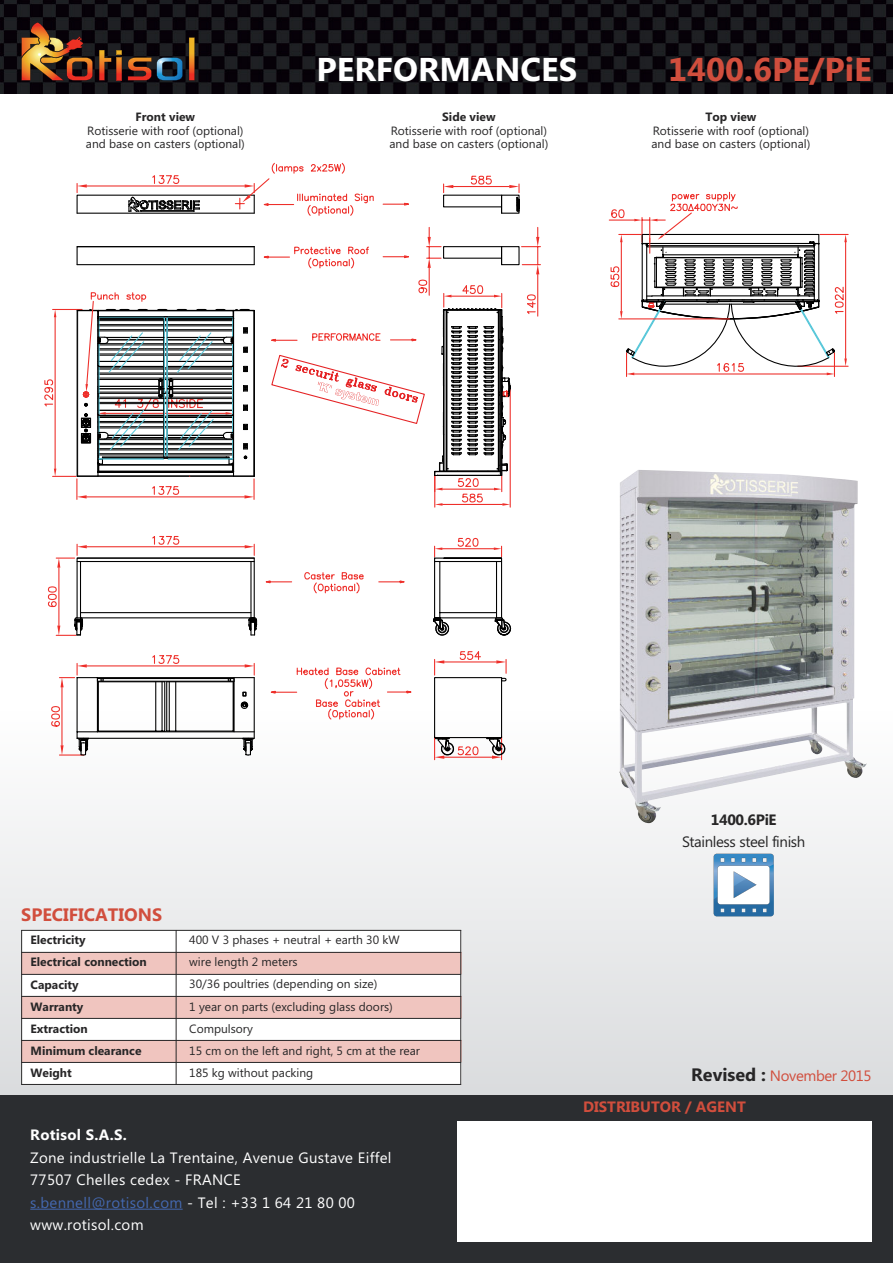
<style>
.page{position:relative;width:893px;height:1263px;background:#fff}
.page>*{position:absolute;margin:0;border:0;box-sizing:border-box;transform-origin:0 0}
.t1{font:700 33px "Microsoft Tai Le";color:#fff}
.t2{font:700 33px "Microsoft Tai Le";color:#d14e3d}
.t3{font:700 18px "Microsoft Tai Le";color:#d14e3d}
.t4{font:15px/22.5px "Microsoft Tai Le";letter-spacing:.02em;color:#fff}
.t5{font:700 15px/31px "Microsoft Tai Le";color:#d14e3d}
.t6{font:15px "Microsoft Tai Le";letter-spacing:-.025em;color:#272627}
.t7{font:700 15px "Microsoft Tai Le";letter-spacing:.02em;color:#fff}
.t8{font:700 15px "Microsoft Tai Le";letter-spacing:-.025em;color:#272627}
.t9{font:12px/13.5px "Microsoft Tai Le";color:#272627}
.t10{font:700 12px "Microsoft Tai Le";color:#272627}
.s1{color:#4468af}
.s2{font-size:18px;color:#272627}
.s3{font-weight:400}
</style>
<div class="page">
<div style="left:0;top:706px;width:893px;height:389px;background:linear-gradient(to bottom,#fefefe,#dadcde)"></div>
<img style="left:0;top:0;width:893px;height:94px">
<svg style="left:189px;top:37px;width:6px;height:44px"></svg>
<svg style="left:128px;top:57px;width:55px;height:24px"></svg>
<svg style="left:99px;top:50px;width:23px;height:31px"></svg>
<svg style="left:21px;top:22px;width:72px;height:59px;background:#724524"></svg>
<hr style="left:434px;top:475px;width:1px;height:32px;background:#ee2f2a">
<hr style="left:510px;top:387px;width:1px;height:120px;background:#ee2f2a">
<hr style="left:453px;top:186px;width:56px;height:1px;background:#ee2f2a">
<hr style="left:87px;top:665px;width:158px;height:1px;background:#ee2f2a">
<svg style="left:249px;top:663px;width:6px;height:12px"></svg>
<hr style="left:61px;top:687px;width:2px;height:58px;background:#ee2f2a">
<svg style="left:59px;top:663px;width:28px;height:24px"></svg>
<svg style="left:50px;top:706px;width:11px;height:21px"></svg>
<hr style="left:444px;top:757px;width:48px;height:1px;background:#ee2f2a">
<hr style="left:444px;top:661px;width:52px;height:1px;background:#ee2f2a">
<svg style="left:434px;top:659px;width:10px;height:16px"></svg>
<svg style="left:459px;top:651px;width:22px;height:9px"></svg>
<hr style="left:537px;top:274px;width:1px;height:42px;background:#ee2f2a">
<svg style="left:522px;top:227px;width:18px;height:47px"></svg>
<svg style="left:527px;top:294px;width:9px;height:20px"></svg>
<svg style="left:304px;top:572px;width:60px;height:22px"></svg>
<svg style="left:433px;top:537px;width:79px;height:99px"></svg>
<div style="left:501px;top:246px;width:19px;height:19px;border:1px solid #000"></div>
<svg style="left:509px;top:183px;width:11px;height:29px"></svg>
<svg style="left:443px;top:175px;width:60px;height:33px"></svg>
<div style="left:501px;top:195px;width:19px;height:19px;border:1px solid #000"></div>
<svg style="left:378px;top:580px;width:27px;height:4px"></svg>
<svg style="left:382px;top:202px;width:27px;height:4px"></svg>
<div style="left:434px;top:677px;width:68px;height:61px;border:1px solid #000"></div>
<svg style="left:486px;top:736px;width:20px;height:24px"></svg>
<svg style="left:434px;top:736px;width:45px;height:24px"></svg>
<svg style="left:496px;top:659px;width:11px;height:23px"></svg>
<svg style="left:47px;top:543px;width:246px;height:93px"></svg>
<hr style="left:77px;top:677px;width:177px;height:1px;background:#000">
<hr style="left:77px;top:738px;width:177px;height:1px;background:#000">
<hr style="left:77px;top:731px;width:177px;height:1px;background:#000">
<hr style="left:77px;top:678px;width:1px;height:60px;background:#000">
<hr style="left:98px;top:682px;width:1px;height:49px;background:#000">
<hr style="left:97px;top:678px;width:1px;height:54px;background:#000">
<hr style="left:164px;top:682px;width:1px;height:49px;background:#000">
<hr style="left:162px;top:682px;width:1px;height:49px;background:#000">
<hr style="left:155px;top:682px;width:1px;height:49px;background:#000">
<hr style="left:98px;top:730px;width:67px;height:2px;background:#000">
<svg style="left:59px;top:737px;width:30px;height:19px"></svg>
<hr style="left:254px;top:678px;width:1px;height:60px;background:#000">
<hr style="left:233px;top:682px;width:1px;height:49px;background:#000">
<hr style="left:234px;top:678px;width:1px;height:54px;background:#000">
<hr style="left:166px;top:682px;width:1px;height:49px;background:#000">
<hr style="left:169px;top:682px;width:1px;height:49px;background:#000">
<hr style="left:175px;top:682px;width:1px;height:49px;background:#000">
<hr style="left:167px;top:730px;width:66px;height:2px;background:#000">
<svg style="left:242px;top:737px;width:12px;height:18px"></svg>
<div style="left:97px;top:678px;width:138px;height:4px;border:1px solid #000"></div>
<svg style="left:100px;top:677px;width:5px;height:5px"></svg>
<svg style="left:137px;top:536px;width:112px;height:172px"></svg>
<svg style="left:76px;top:162px;width:298px;height:54px"></svg>
<svg style="left:262px;top:667px;width:158px;height:53px"></svg>
<svg style="left:44px;top:227px;width:467px;height:279px"></svg>
<svg style="left:609px;top:191px;width:239px;height:185px"></svg>
<div style="left:0;top:1095px;width:893px;height:168px;background:#2b2d30"></div>
<hr style="left:30px;top:1209px;width:153px;height:1px;background:#4468af">
<div style="left:457px;top:1121px;width:415px;height:121px;background:#fff"></div>
<svg style="left:714px;top:854px;width:60px;height:62px"></svg>
<img style="left:619px;top:470px;width:248px;height:353px">
<div style="left:21px;top:930px;width:155px;height:22px;background:#fff"></div>
<div style="left:176px;top:930px;width:285px;height:22px;background:#fff"></div>
<div style="left:21px;top:952px;width:155px;height:22px;background:#f0c5bf"></div>
<div style="left:176px;top:952px;width:285px;height:22px;background:#f0c5bf"></div>
<div style="left:21px;top:974px;width:155px;height:22px;background:#fff"></div>
<div style="left:176px;top:974px;width:285px;height:22px;background:#fff"></div>
<div style="left:21px;top:996px;width:155px;height:22px;background:#f0c5bf"></div>
<div style="left:176px;top:996px;width:285px;height:22px;background:#f0c5bf"></div>
<div style="left:21px;top:1018px;width:155px;height:22px;background:#fff"></div>
<div style="left:176px;top:1018px;width:285px;height:22px;background:#fff"></div>
<div style="left:21px;top:1040px;width:155px;height:22px;background:#f0c5bf"></div>
<div style="left:176px;top:1040px;width:285px;height:22px;background:#f0c5bf"></div>
<div style="left:21px;top:1062px;width:155px;height:23px;background:#fff"></div>
<div style="left:176px;top:1062px;width:285px;height:23px;background:#fff"></div>
<hr style="left:21px;top:930px;width:1px;height:155px;background:#272627">
<hr style="left:176px;top:930px;width:1px;height:155px;background:#272627">
<hr style="left:460px;top:930px;width:1px;height:155px;background:#272627">
<hr style="left:21px;top:930px;width:440px;height:1px;background:#272627">
<hr style="left:21px;top:952px;width:440px;height:1px;background:#272627">
<hr style="left:21px;top:974px;width:440px;height:1px;background:#272627">
<hr style="left:21px;top:996px;width:440px;height:1px;background:#272627">
<hr style="left:21px;top:1018px;width:440px;height:1px;background:#272627">
<hr style="left:21px;top:1040px;width:440px;height:1px;background:#272627">
<hr style="left:21px;top:1062px;width:440px;height:1px;background:#272627">
<hr style="left:21px;top:1084px;width:440px;height:1px;background:#272627">
<p class="t10" style="left:136px;top:110px;width:61px">Front view</p>
<p class="t9" style="left:86px;top:124px;width:160px">Rotisserie with roof (optional) and base on casters (optional)</p>
<h1 class="t1" style="left:317px;top:50px;width:262px">PERFORMANCES</h1>
<h1 class="t2" style="left:668px;top:50px;width:205px">1400.6PE/PiE</h1>
<p class="t10" style="left:442px;top:110px;width:55px">Side view</p>
<p class="t9" style="left:389px;top:124px;width:160px">Rotisserie with roof (optional) and base on casters (optional)</p>
<p class="t10" style="left:705px;top:110px;width:53px">Top view</p>
<p class="t9" style="left:651px;top:124px;width:160px">Rotisserie with roof (optional) and base on casters (optional)</p>
<p class="t8" style="left:711px;top:810px;width:67px">1400.6PiE</p>
<p class="t6" style="left:682px;top:833px;width:125px">Stainless steel finish</p>
<h2 class="t3" style="left:21px;top:904px;width:142px">SPECIFICATIONS</h2>
<p class="t10" style="left:31px;top:933px;width:57px">Electricity</p>
<p class="t9" style="left:189px;top:933px;width:212px">400 V 3 phases + neutral + earth 30 kW</p>
<p class="t10" style="left:31px;top:955px;width:118px">Electrical connection</p>
<p class="t9" style="left:189px;top:955px;width:110px">wire length 2 meters</p>
<p class="t10" style="left:31px;top:977px;width:50px">Capacity</p>
<p class="t9" style="left:189px;top:977px;width:190px">30/36 poultries (depending on size)</p>
<p class="t10" style="left:31px;top:999px;width:54px">Warranty</p>
<p class="t9" style="left:189px;top:999px;width:205px">1 year on parts (excluding glass doors)</p>
<p class="t10" style="left:31px;top:1021px;width:59px">Extraction</p>
<p class="t9" style="left:189px;top:1021px;width:65px">Compulsory</p>
<p class="t10" style="left:31px;top:1043px;width:112px">Minimum clearance</p>
<p class="t9" style="left:189px;top:1044px;width:232px">15 cm on the left and right, 5 cm at the rear</p>
<p class="t10" style="left:31px;top:1065px;width:43px">Weight</p>
<p class="t9" style="left:189px;top:1066px;width:126px">185 kg without packing</p>
<p class="t7" style="left:30px;top:1126px;width:98px">Rotisol S.A.S.</p>
<p class="t4" style="left:30px;top:1146px;width:363px">Zone industrielle La Trentaine, Avenue Gustave Eiffel 77507 Chelles cedex - FRANCE <span class="s1">s.bennell@rotisol.com</span> - Tel : +33 1 64 21 80 00 www.rotisol.com</p>
<p class="t5" style="left:583px;top:1060px;width:290px;text-indent:108px"><span class="s2">Revised :</span> <span class="s3">November 2015<br></span>DISTRIBUTOR / AGENT</p>
</div>
